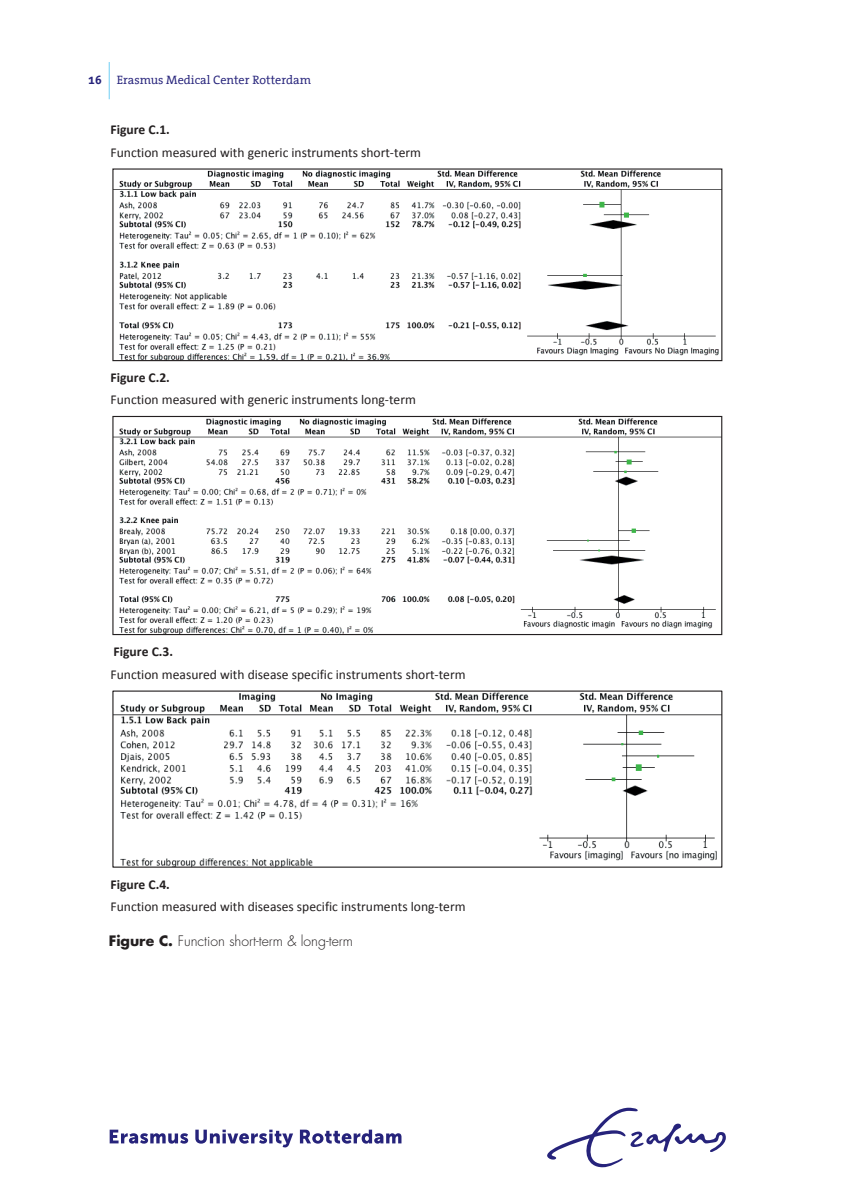
<style>
.page{position:relative;width:844px;height:1191px;background:#fff}
.page>*{position:absolute;margin:0;border:0;box-sizing:border-box;transform-origin:0 0}
.t1{font:300 14px "Futura LT";color:#231f20}
.t2{font:13.65px "Calibri";color:#231f20}
.t3{font:700 13.65px "Calibri";color:#231f20}
.t4{font:12.25px "The Serif Office";color:#26237b}
.s1{font-weight:700}
</style>
<div class="page">
<img style="left:114px;top:170px;width:606px;height:189px">
<div style="left:112px;top:168px;width:610px;height:193px;border:1px solid #231f20"></div>
<img style="left:114px;top:418px;width:606px;height:215px">
<div style="left:112px;top:416px;width:610px;height:219px;border:1px solid #231f20"></div>
<img style="left:114px;top:692px;width:606px;height:173px">
<svg style="left:110px;top:1129px;width:78px;height:14px"></svg>
<svg style="left:195px;top:1129px;width:98px;height:18px"></svg>
<svg style="left:300px;top:1129px;width:101px;height:14px"></svg>
<svg style="left:547px;top:1107px;width:178px;height:60px"></svg>
<hr style="left:109px;top:62px;width:1px;height:37px;background:#6fcef4">
<p class="t4" style="left:88px;top:73px;width:224px"><span class="s1">16</span> Erasmus Medical Center Rotterdam</p>
<p class="t3" style="left:110px;top:120px;width:61px">Figure C.1.</p>
<p class="t2" style="left:110px;top:143px;width:312px">Function measured with generic instruments short-term</p>
<p class="t3" style="left:110px;top:367px;width:61px">Figure C.2.</p>
<p class="t2" style="left:110px;top:390px;width:307px">Function measured with generic instruments long-term</p>
<p class="t3" style="left:114px;top:642px;width:61px">Figure C.3.</p>
<p class="t2" style="left:110px;top:665px;width:356px">Function measured with disease specific instruments short-term</p>
<p class="t3" style="left:110px;top:874px;width:61px">Figure C.4.</p>
<p class="t2" style="left:110px;top:897px;width:356px">Function measured with diseases specific instruments long-term</p>
<p class="t1" style="left:109px;top:932px;width:246px"><span class="s1">Figure C.</span> Function short-term &amp; long-term</p>
</div>
